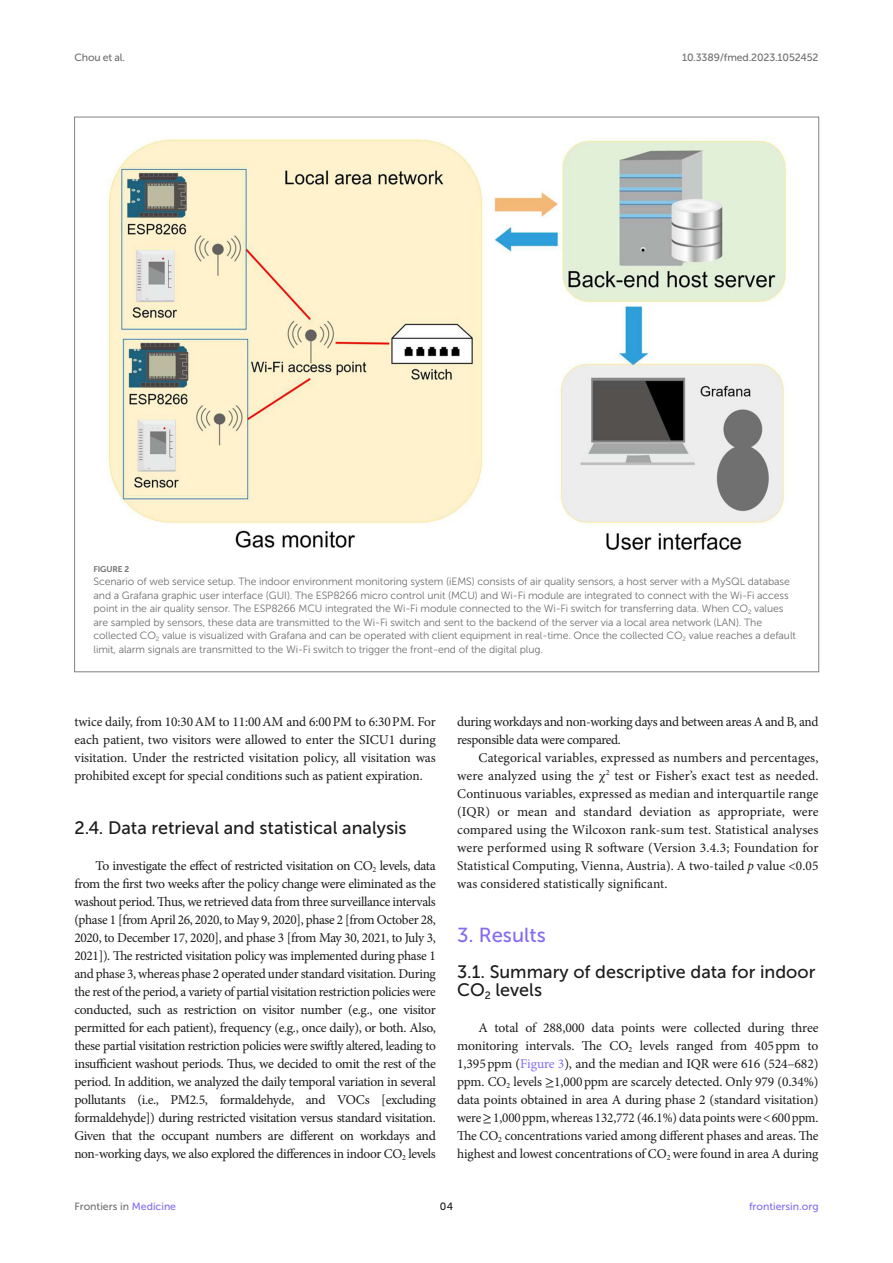
<style>
.page{position:relative;width:893px;height:1263px;background:#fff}
.page>*{position:absolute;margin:0;border:0;box-sizing:border-box;transform-origin:0 0}
.HEAD_1{font:20.25px "Museo Sans 500";color:#856df0}
.HEAD_2_after_HEAD_1{font:18px/18px "Museo Sans 500";color:#1b1c1b}
.HEAD_2{font:18px "Museo Sans 500";color:#1b1c1b}
.TEXT_FLUSH{font:13.5px/18px "Minion Pro";letter-spacing:-.02em;color:#1b1c1b;text-align:justify}
.TEXT{font:13.5px/18px "Minion Pro";letter-spacing:.01em;color:#1b1c1b;text-align:justify}
.FIG_LEG{font:10.5px/13.5px "Museo Sans 300";letter-spacing:-.01em;color:#706f70}
.t1{font:10.5px "Museo Sans 500";letter-spacing:-.015em;color:#706f70}
.t2{font:10.5px "Museo Sans 500";color:#856df0}
.t3{font:10.5px "Museo Sans 500";color:#1b1c1b}
.FIG_HD{font:8.25px "Museo Sans 700";letter-spacing:-.01em;color:#706f70}
.s1{font-family:"STIX General"}
.s2{font-style:italic}
.s3{color:#856df0}
</style>
<div class="page">
<img style="left:107px;top:138px;width:679px;height:412px">
<p class="t1" style="left:74px;top:51px;width:52px">Chou et al.</p>
<p class="t1" style="left:682px;top:51px;width:138px">10.3389/fmed.2023.1052452</p>
<p class="FIG_HD" style="left:94px;top:564px;width:37px">FIGURE 2</p>
<p class="FIG_LEG" style="left:94px;top:575px;width:704px">Scenario of web service setup. The indoor environment monitoring system (iEMS) consists of air quality sensors, a host server with a MySQL database and a Grafana graphic user interface (GUI). The ESP8266 micro control unit (MCU) and Wi-Fi module are integrated to connect with the Wi-Fi access point in the air quality sensor. The ESP8266 MCU integrated the Wi-Fi module connected to the Wi-Fi switch for transferring data. When CO<sub>2</sub> values are sampled by sensors, these data are transmitted to the Wi-Fi switch and sent to the backend of the server via a local area network (LAN). The collected CO<sub>2</sub> value is visualized with Grafana and can be operated with client equipment in real-time. Once the collected CO<sub>2</sub> value reaches a default limit, alarm signals are transmitted to the Wi-Fi switch to trigger the front-end of the digital plug.</p>
<p class="TEXT_FLUSH" style="left:74px;top:713px;width:363px">twice daily, from 10:30AM to 11:00AM and 6:00PM to 6:30PM. For each patient, two visitors were allowed to enter the SICU1 during visitation. Under the restricted visitation policy, all visitation was prohibited except for special conditions such as patient expiration.</p>
<p class="HEAD_2" style="left:74px;top:818px;width:334px">2.4. Data retrieval and statistical analysis</p>
<p class="TEXT_FLUSH" style="left:74px;top:857px;width:363px;text-indent:21px">To investigate the effect of restricted visitation on CO<sub>2</sub> levels, data from the first two weeks after the policy change were eliminated as the washout period. Thus, we retrieved data from three surveillance intervals (phase 1 [from April 26, 2020, to May 9, 2020], phase 2 [from October 28, 2020, to December 17, 2020], and phase 3 [from May 30, 2021, to July 3, 2021]). The restricted visitation policy was implemented during phase 1 and phase 3, whereas phase 2 operated under standard visitation. During the rest of the period, a variety of partial visitation restriction policies were conducted, such as restriction on visitor number (e.g., one visitor permitted for each patient), frequency (e.g., once daily), or both. Also, these partial visitation restriction policies were swiftly altered, leading to insufficient washout periods. Thus, we decided to omit the rest of the period. In addition, we analyzed the daily temporal variation in several pollutants (i.e., PM2.5, formaldehyde, and VOCs [excluding formaldehyde]) during restricted visitation versus standard visitation.<br>Given that the occupant numbers are different on workdays and non-working days, we also explored the differences in indoor CO<sub>2</sub> levels</p>
<p class="TEXT_FLUSH" style="left:457px;top:713px;width:363px">during workdays and non-working days and between areas A and B, and responsible data were compared.</p>
<p class="TEXT" style="left:457px;top:749px;width:363px;text-indent:21px">Categorical variables, expressed as numbers and percentages, were analyzed using the <span class="s1">χ</span><sup>2</sup> test or Fisher’s exact test as needed.<br>Continuous variables, expressed as median and interquartile range (IQR) or mean and standard deviation as appropriate, were compared using the Wilcoxon rank-sum test. Statistical analyses were performed using R software (Version 3.4.3; Foundation for Statistical Computing, Vienna, Austria). A two-tailed <span class="s2">p</span> value &lt;0.05 was considered statistically significant.</p>
<p class="HEAD_1" style="left:457px;top:924px;width:90px">3. Results</p>
<p class="HEAD_2_after_HEAD_1" style="left:457px;top:963px;width:360px">3.1. Summary of descriptive data for indoor<br>CO<sub>2</sub> levels</p>
<p class="TEXT_FLUSH" style="left:457px;top:1019px;width:363px;text-indent:21px">A total of 288,000 data points were collected during three monitoring intervals. The CO<sub>2</sub> levels ranged from 405ppm to 1,395ppm (<span class="s3">Figure 3</span>), and the median and IQR were 616 (524–682) ppm. CO<sub>2</sub> levels <span class="s1">≥</span>1,000ppm are scarcely detected. Only 979 (0.34%) data points obtained in area A during phase 2 (standard visitation) were<span class="s1">≥</span>1,000ppm, whereas 132,772 (46.1%) data points were&lt;600ppm.<br>The CO<sub>2</sub> concentrations varied among different phases and areas. The highest and lowest concentrations of CO<sub>2</sub> were found in area A during</p>
<p class="t1" style="left:74px;top:1200px;width:103px">Frontiers in <span class="s3">Medicine</span></p>
<p class="t3" style="left:440px;top:1200px;width:15px">04</p>
<p class="t2" style="left:749px;top:1200px;width:71px">frontiersin.org</p>
</div>
